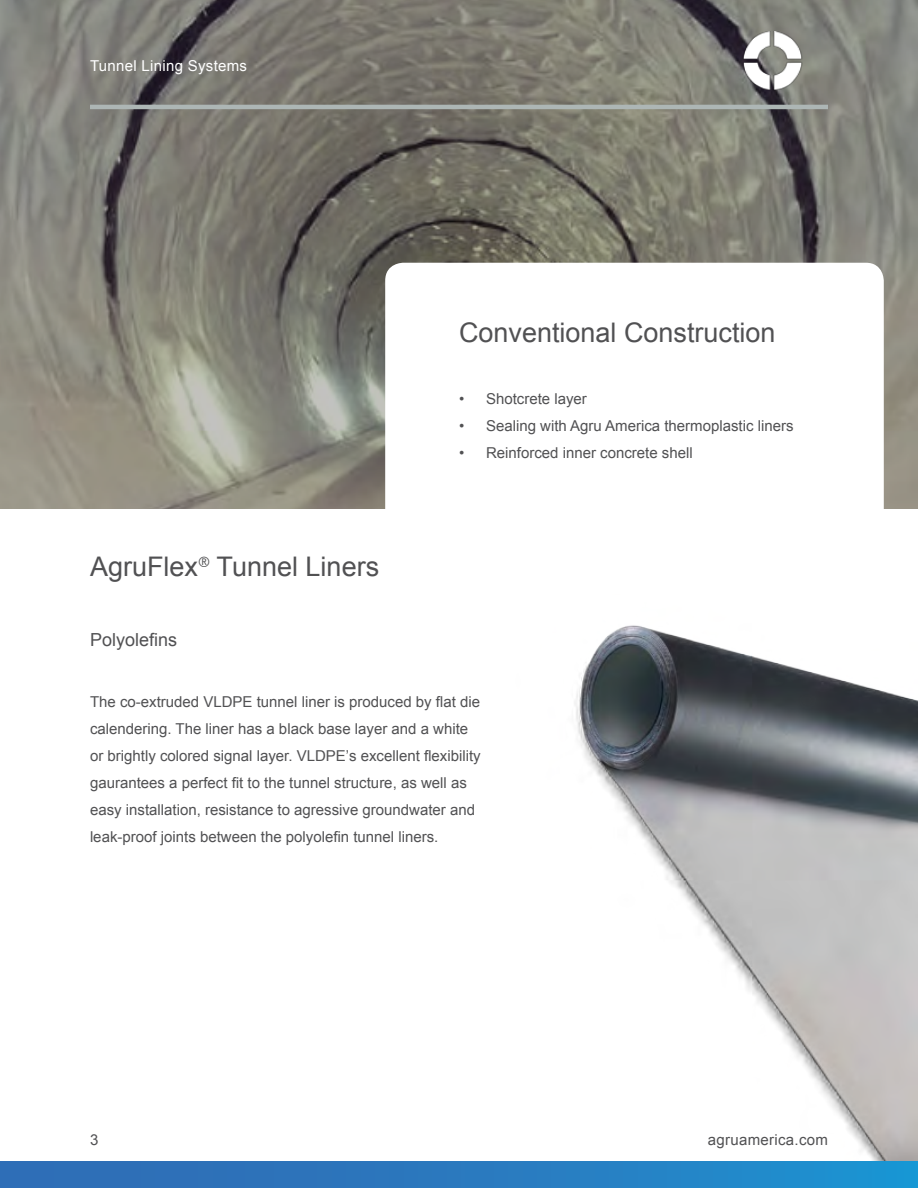
<style>
.page{position:relative;width:918px;height:1188px;background:#fff}
.page>*{position:absolute;margin:0;border:0;box-sizing:border-box;transform-origin:0 0}
.t1{font:27px "Arial";color:#515153}
.t2{font:18px "Arial";color:#515153}
.t3{font:15px/27px "Arial";color:#515153}
.t4{font:15px "Arial";letter-spacing:.02em;color:#fff}
.t5{font:15px "Arial";letter-spacing:.02em;color:#515153}
</style>
<div class="page">
<div style="left:0;top:1161px;width:918px;height:27px;background:linear-gradient(to right,#3268b2,#1e91d0)"></div>
<svg style="left:0;top:1161px;width:1px;height:27px"></svg>
<svg style="left:0;top:0;width:918px;height:509px;background:#807e75"></svg>
<div style="left:385px;top:263px;width:499px;height:281px;background:#fff;border-radius:18px"></div>
<hr style="left:90px;top:105px;width:738px;height:4px;background:#adb6b5">
<img style="left:574px;top:625px;width:344px;height:536px">
<p class="t4" style="left:90px;top:56px;width:159px">Tunnel Lining Systems</p>
<h1 class="t1" style="left:90px;top:549px;width:291px">AgruFlex<sup>®</sup> Tunnel Liners</h1>
<p class="t2" style="left:90px;top:628px;width:89px">Polyolefins</p>
<h1 class="t1" style="left:459px;top:315px;width:318px">Conventional Construction</h1>
<p class="t3" style="left:459px;top:385px;width:129px">• Shotcrete layer</p>
<p class="t3" style="left:459px;top:412px;width:336px">• Sealing with Agru America thermoplastic liners</p>
<p class="t3" style="left:459px;top:439px;width:235px">• Reinforced inner concrete shell</p>
<p class="t3" style="left:90px;top:689px;width:392px">The co-extruded VLDPE tunnel liner is produced by flat die calendering. The liner has a black base layer and a white or brightly colored signal layer. VLDPE’s excellent flexibility gaurantees a perfect fit to the tunnel structure, as well as easy installation, resistance to agressive groundwater and leak-proof joints between the polyolefin tunnel liners.</p>
<p class="t3" style="left:90px;top:1126px;width:10px">3</p>
<p class="t5" style="left:708px;top:1130px;width:122px">agruamerica.com</p>
</div>
